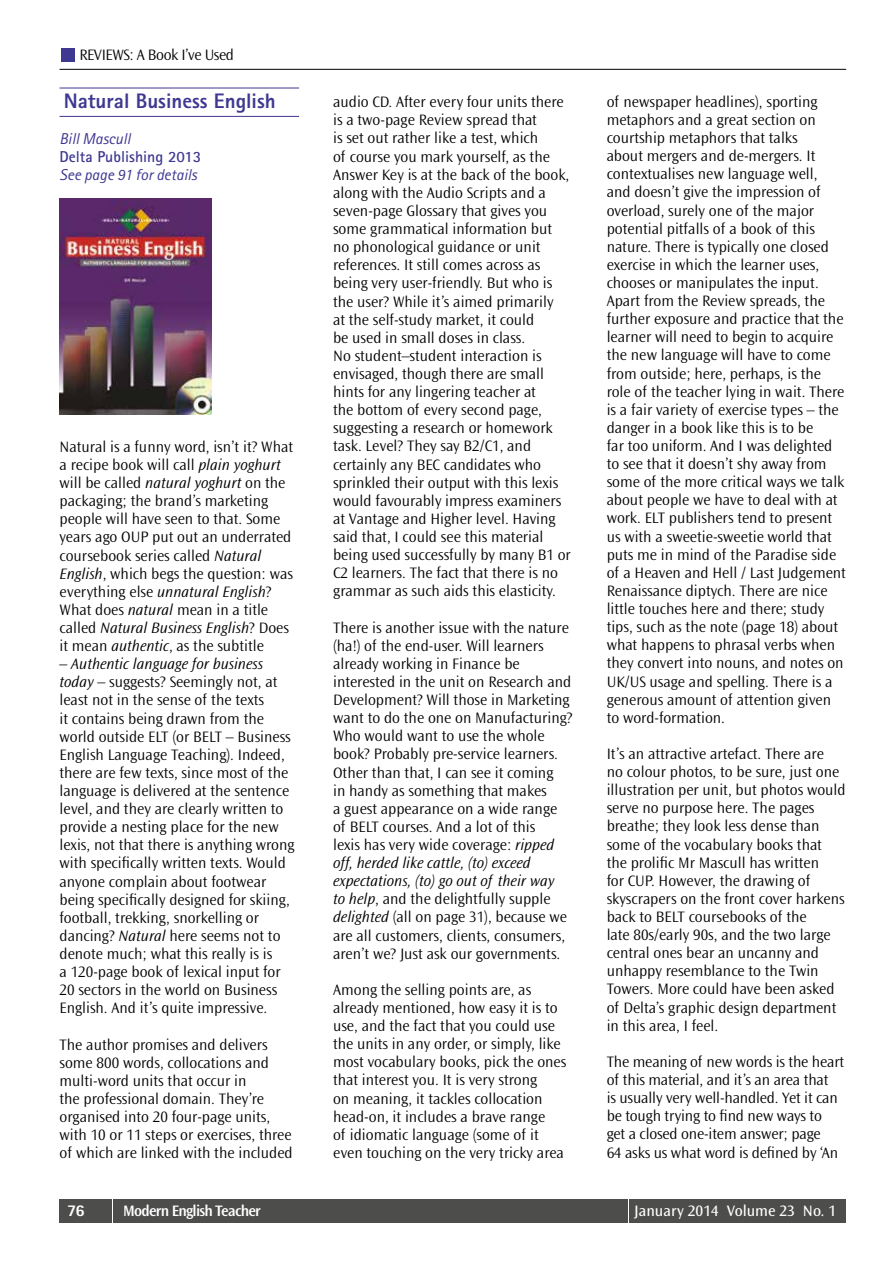
<style>
.page{position:relative;width:893px;height:1263px;background:#fff}
.page>*{position:absolute;margin:0;border:0;box-sizing:border-box;transform-origin:0 0}
.t1{font:800 21px "Rotis Sans Serif Std";color:#3f3891}
.t2{font:800 16.5px "Rotis Sans Serif Std";color:#fff}
.t3{font:300 15.75px/18.1px "Ocean Sans Std";color:#000}
.t4{font:italic 15.75px "Rotis Sans Serif Std";color:#3f3891}
.t5{font:15.75px "Ocean Sans Std";color:#fff}
.t6{font:300 15.75px "Ocean Sans Std";letter-spacing:-.025em;color:#000}
.t7{font:600 15.75px "Ocean Sans Std";letter-spacing:-.05em;color:#fff}
.t8{font:700 15.75px "Rotis Sans Serif Std";color:#3f3891}
.s1{font-style:italic}
</style>
<div class="page">
<hr style="left:60px;top:69px;width:786px;height:1px;background:#000">
<div style="left:62px;top:48px;width:13px;height:13px;background:#3f3891"></div>
<hr style="left:60px;top:88px;width:239px;height:1px;background:#3f3891">
<hr style="left:60px;top:116px;width:239px;height:1px;background:#3f3891">
<img style="left:60px;top:199px;width:152px;height:215px">
<div style="left:60px;top:1199px;width:52px;height:23px;background:#4d4d4c"></div>
<div style="left:113px;top:1199px;width:515px;height:23px;background:#4d4d4c"></div>
<div style="left:629px;top:1199px;width:217px;height:23px;background:#4d4d4c"></div>
<p class="t6" style="left:79px;top:47px;width:156px">REVIEWS: A Book I’ve Used</p>
<h1 class="t1" style="left:64px;top:87px;width:213px">Natural Business English</h1>
<p class="t4" style="left:60px;top:129px;width:73px">Bill Mascull</p>
<p class="t8" style="left:60px;top:147px;width:143px">Delta Publishing 2013</p>
<p class="t4" style="left:60px;top:165px;width:139px">See page 91 for details</p>
<p class="t3" style="left:60px;top:438px;width:235px">Natural is a funny word, isn’t it? What a recipe book will call <span class="s1">plain yoghurt </span>will be called <span class="s1">natural yoghurt</span> on the packaging; the brand’s marketing people will have seen to that. Some years ago OUP put out an underrated coursebook series called <span class="s1">Natural English</span>, which begs the question: was everything else <span class="s1">unnatural English</span>?<br>What does <span class="s1">natural</span> mean in a title called <span class="s1">Natural Business English</span>? Does it mean <span class="s1">authentic</span>, as the subtitle</p>
<p class="t3" style="left:60px;top:655px;width:236px">– <span class="s1">Authentic language for business today</span> – suggests? Seemingly not, at least not in the sense of the texts<br>it contains being drawn from the world outside ELT (or BELT – Business English Language Teaching). Indeed, there are few texts, since most of the language is delivered at the sentence level, and they are clearly written to provide a nesting place for the new lexis, not that there is anything wrong with specifically written texts. Would anyone complain about footwear being specifically designed for skiing, football, trekking, snorkelling or dancing? <span class="s1">Natural</span> here seems not to denote much; what this really is is<br>a 120-page book of lexical input for 20 sectors in the world on Business English. And it’s quite impressive.</p>
<p class="t3" style="left:60px;top:1035px;width:235px">The author promises and delivers some 800 words, collocations and multi-word units that occur in<br>the professional domain. They’re organised into 20 four-page units, with 10 or 11 steps or exercises, three of which are linked with the included</p>
<p class="t3" style="left:333px;top:93px;width:239px">audio CD. After every four units there is a two-page Review spread that<br>is set out rather like a test, which<br>of course you mark yourself, as the Answer Key is at the back of the book, along with the Audio Scripts and a seven-page Glossary that gives you some grammatical information but no phonological guidance or unit references. It still comes across as being very user-friendly. But who is the user? While it’s aimed primarily<br>at the self-study market, it could<br>be used in small doses in class.<br>No student–student interaction is envisaged, though there are small hints for any lingering teacher at<br>the bottom of every second page, suggesting a research or homework task. Level? They say B2/C1, and certainly any BEC candidates who sprinkled their output with this lexis would favourably impress examiners at Vantage and Higher level. Having said that, I could see this material being used successfully by many B1 or C2 learners. The fact that there is no grammar as such aids this elasticity.</p>
<p class="t3" style="left:333px;top:618px;width:241px">There is another issue with the nature (ha!) of the end-user. Will learners already working in Finance be interested in the unit on Research and Development? Will those in Marketing want to do the one on Manufacturing?<br>Who would want to use the whole book? Probably pre-service learners.<br>Other than that, I can see it coming<br>in handy as something that makes<br>a guest appearance on a wide range of BELT courses. And a lot of this<br>lexis has very wide coverage: <span class="s1">ripped off, herded like cattle, (to) exceed expectations, (to) go out of their way<br>to help</span>, and the delightfully supple <span class="s1">delighted</span> (all on page 31), because we are all customers, clients, consumers, aren’t we? Just ask our governments.</p>
<p class="t3" style="left:333px;top:981px;width:235px">Among the selling points are, as already mentioned, how easy it is to use, and the fact that you could use the units in any order, or simply, like most vocabulary books, pick the ones that interest you. It is very strong<br>on meaning, it tackles collocation head-on, it includes a brave range<br>of idiomatic language (some of it even touching on the very tricky area</p>
<p class="t3" style="left:607px;top:93px;width:241px">of newspaper headlines), sporting metaphors and a great section on courtship metaphors that talks<br>about mergers and de-mergers. It contextualises new language well,<br>and doesn’t give the impression of overload, surely one of the major potential pitfalls of a book of this nature. There is typically one closed exercise in which the learner uses, chooses or manipulates the input.<br>Apart from the Review spreads, the further exposure and practice that the learner will need to begin to acquire the new language will have to come from outside; here, perhaps, is the role of the teacher lying in wait. There is a fair variety of exercise types – the danger in a book like this is to be<br>far too uniform. And I was delighted to see that it doesn’t shy away from some of the more critical ways we talk about people we have to deal with at work. ELT publishers tend to present us with a sweetie-sweetie world that puts me in mind of the Paradise side of a Heaven and Hell / Last Judgement Renaissance diptych. There are nice little touches here and there; study tips, such as the note (page 18) about what happens to phrasal verbs when they convert into nouns, and notes on UK/US usage and spelling. There is a generous amount of attention given to word-formation.</p>
<p class="t3" style="left:607px;top:745px;width:240px">It’s an attractive artefact. There are<br>no colour photos, to be sure, just one illustration per unit, but photos would serve no purpose here. The pages breathe; they look less dense than some of the vocabulary books that the prolific Mr Mascull has written<br>for CUP. However, the drawing of skyscrapers on the front cover harkens back to BELT coursebooks of the<br>late 80s/early 90s, and the two large central ones bear an uncanny and unhappy resemblance to the Twin Towers. More could have been asked of Delta’s graphic design department in this area, I feel.</p>
<p class="t3" style="left:607px;top:1053px;width:239px">The meaning of new words is the heart of this material, and it’s an area that<br>is usually very well-handled. Yet it can be tough trying to find new ways to get a closed one-item answer; page<br>64 asks us what word is defined by ‘An</p>
<p class="t2" style="left:67px;top:1200px;width:19px">76</p>
<p class="t7" style="left:123px;top:1202px;width:139px">Modern English Teacher</p>
<p class="t5" style="left:634px;top:1202px;width:203px">January 2014 Volume 23 No. 1</p>
</div>
